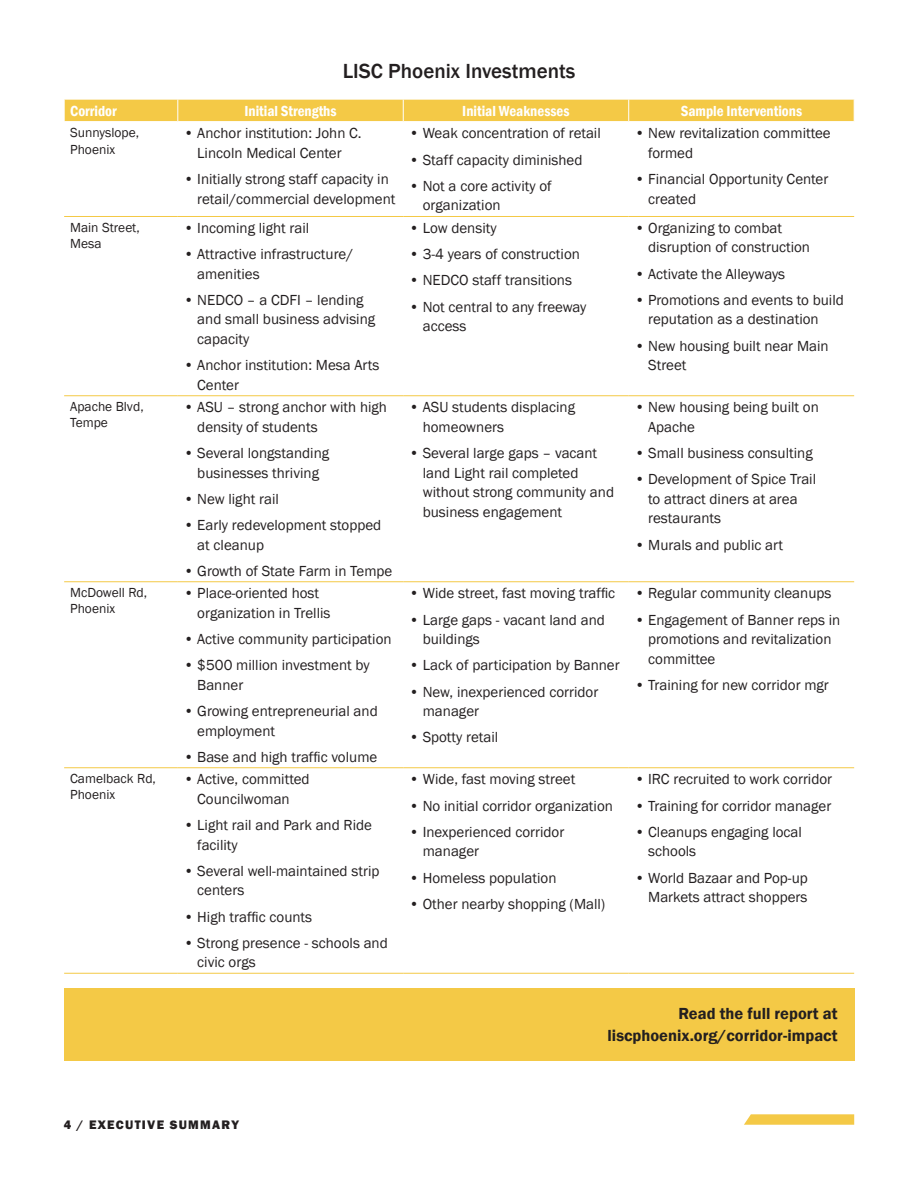
<style>
.page{position:relative;width:918px;height:1188px;background:#fff}
.page>*{position:absolute;margin:0;border:0;box-sizing:border-box;transform-origin:0 0}
.H2__before_table{font:500 21px "Franklin Gothic";color:#231f20}
.Pull_Quote_-_Black{font:600 16.5px "Franklin Gothic";color:#231f20}
.t1{font:15px/19.5px "Franklin Gothic";color:#231f20}
.Table_Head_Center{font:600 condensed 15px "Franklin Gothic";color:#fff}
.Table_Head{font:600 condensed 15px "Franklin Gothic";color:#fff}
.Table_Category{font:13.5px/16.2px "Franklin Gothic";color:#231f20}
.t2{font:800 12.75px "Franklin Gothic";letter-spacing:.1em;color:#231f20}
</style>
<div class="page">
<svg style="left:744px;top:1114px;width:110px;height:11px"></svg>
<div style="left:64px;top:99px;width:791px;height:22px;background:#f4c946"></div>
<hr style="left:64px;top:216px;width:114px;height:1px;background:#f4c946">
<hr style="left:178px;top:216px;width:225px;height:1px;background:#f4c946">
<hr style="left:403px;top:216px;width:226px;height:1px;background:#f4c946">
<hr style="left:629px;top:216px;width:225px;height:1px;background:#f4c946">
<hr style="left:64px;top:395px;width:114px;height:1px;background:#f4c946">
<hr style="left:178px;top:395px;width:225px;height:1px;background:#f4c946">
<hr style="left:403px;top:395px;width:226px;height:1px;background:#f4c946">
<hr style="left:629px;top:395px;width:225px;height:1px;background:#f4c946">
<hr style="left:64px;top:581px;width:114px;height:1px;background:#f4c946">
<hr style="left:178px;top:581px;width:225px;height:1px;background:#f4c946">
<hr style="left:403px;top:581px;width:226px;height:1px;background:#f4c946">
<hr style="left:629px;top:581px;width:225px;height:1px;background:#f4c946">
<hr style="left:64px;top:767px;width:114px;height:1px;background:#f4c946">
<hr style="left:178px;top:767px;width:225px;height:1px;background:#f4c946">
<hr style="left:403px;top:767px;width:226px;height:1px;background:#f4c946">
<hr style="left:629px;top:767px;width:225px;height:1px;background:#f4c946">
<hr style="left:64px;top:973px;width:114px;height:1px;background:#f4c946">
<hr style="left:178px;top:973px;width:225px;height:1px;background:#f4c946">
<hr style="left:403px;top:973px;width:226px;height:1px;background:#f4c946">
<hr style="left:629px;top:973px;width:225px;height:1px;background:#f4c946">
<div style="left:64px;top:988px;width:791px;height:72px;background:#f4c946"></div>
<p class="H2__before_table" style="left:343px;top:58px;width:234px">LISC Phoenix Investments</p>
<p class="Table_Head" style="left:70px;top:101px;width:48px">Corridor</p>
<p class="Table_Head_Center" style="left:244px;top:101px;width:94px">Initial Strengths</p>
<p class="Table_Head_Center" style="left:462px;top:101px;width:109px">Initial Weaknesses</p>
<p class="Table_Head_Center" style="left:681px;top:101px;width:123px">Sample Interventions</p>
<p class="Table_Category" style="left:70px;top:125px;width:70px">Sunnyslope,<br>Phoenix</p>
<p class="t1" style="left:184px;top:124px;width:179px;text-align:center">• Anchor institution: John C.<br>Lincoln Medical Center</p>
<p class="t1" style="left:197px;top:170px;width:200px;text-indent:-14px">• Initially strong staff capacity in retail/commercial development</p>
<p class="t1" style="left:409px;top:124px;width:193px">• Weak concentration of retail</p>
<p class="t1" style="left:409px;top:150px;width:175px">• Staff capacity diminished</p>
<p class="t1" style="left:423px;top:177px;width:130px;text-indent:-14px">• Not a core activity of organization</p>
<p class="t1" style="left:648px;top:124px;width:184px;text-indent:-14px">• New revitalization committee formed</p>
<p class="t1" style="left:648px;top:170px;width:182px;text-indent:-14px">• Financial Opportunity Center created</p>
<p class="Table_Category" style="left:70px;top:220px;width:71px">Main Street,<br>Mesa</p>
<p class="t1" style="left:184px;top:219px;width:127px">• Incoming light rail</p>
<p class="t1" style="left:197px;top:245px;width:157px;text-indent:-14px">• Attractive infrastructure/ amenities</p>
<p class="t1" style="left:197px;top:291px;width:179px;text-indent:-14px">• NEDCO – a CDFI – lending and small business advising capacity</p>
<p class="t1" style="left:197px;top:356px;width:184px;text-indent:-14px">• Anchor institution: Mesa Arts<br>Center</p>
<p class="Table_Category" style="left:70px;top:399px;width:75px">Apache Blvd,<br>Tempe</p>
<p class="t1" style="left:197px;top:398px;width:191px;text-indent:-14px">• ASU – strong anchor with high density of students</p>
<p class="t1" style="left:184px;top:444px;width:147px;text-align:center">• Several longstanding businesses thriving</p>
<p class="t1" style="left:184px;top:489px;width:97px">• New light rail</p>
<p class="t1" style="left:197px;top:516px;width:186px;text-indent:-14px">• Early redevelopment stopped at cleanup</p>
<p class="t1" style="left:184px;top:561px;width:210px">• Growth of State Farm in Tempe</p>
<p class="Table_Category" style="left:70px;top:585px;width:79px">McDowell Rd,<br>Phoenix</p>
<p class="t1" style="left:197px;top:584px;width:135px;text-indent:-14px">• Place-oriented host organization in Trellis</p>
<p class="t1" style="left:184px;top:630px;width:209px">• Active community participation</p>
<p class="t1" style="left:197px;top:656px;width:174px;text-indent:-14px">• $500 million investment by<br>Banner</p>
<p class="t1" style="left:197px;top:702px;width:182px;text-indent:-14px">• Growing entrepreneurial and employment</p>
<p class="t1" style="left:184px;top:747px;width:195px">• Base and high traffic volume</p>
<p class="Table_Category" style="left:70px;top:771px;width:87px">Camelback Rd,<br>Phoenix</p>
<p class="t1" style="left:184px;top:770px;width:127px;text-align:center">• Active, committed<br>Councilwoman</p>
<p class="t1" style="left:197px;top:816px;width:176px;text-indent:-14px">• Light rail and Park and Ride facility</p>
<p class="t1" style="left:197px;top:861px;width:184px;text-indent:-14px">• Several well-maintained strip centers</p>
<p class="t1" style="left:184px;top:907px;width:130px">• High traffic counts</p>
<p class="t1" style="left:197px;top:933px;width:192px;text-indent:-14px">• Strong presence - schools and civic orgs</p>
<p class="t1" style="left:409px;top:219px;width:89px">• Low density</p>
<p class="t1" style="left:409px;top:245px;width:172px">• 3-4 years of construction</p>
<p class="t1" style="left:409px;top:271px;width:164px">• NEDCO staff transitions</p>
<p class="t1" style="left:423px;top:297px;width:165px;text-indent:-14px">• Not central to any freeway access</p>
<p class="t1" style="left:423px;top:398px;width:154px;text-indent:-14px">• ASU students displacing homeowners</p>
<p class="t1" style="left:423px;top:444px;width:193px;text-indent:-14px">• Several large gaps – vacant land Light rail completed without strong community and business engagement</p>
<p class="t1" style="left:409px;top:584px;width:208px">• Wide street, fast moving traffic</p>
<p class="t1" style="left:423px;top:610px;width:184px;text-indent:-14px">• Large gaps - vacant land and buildings</p>
<p class="t1" style="left:409px;top:656px;width:212px">• Lack of participation by Banner</p>
<p class="t1" style="left:423px;top:682px;width:177px;text-indent:-14px">• New, inexperienced corridor manager</p>
<p class="t1" style="left:409px;top:728px;width:91px">• Spotty retail</p>
<p class="t1" style="left:409px;top:770px;width:168px">• Wide, fast moving street</p>
<p class="t1" style="left:409px;top:796px;width:205px">• No initial corridor organization</p>
<p class="t1" style="left:423px;top:822px;width:143px;text-indent:-14px">• Inexperienced corridor manager</p>
<p class="t1" style="left:409px;top:868px;width:149px">• Homeless population</p>
<p class="t1" style="left:409px;top:894px;width:198px">• Other nearby shopping (Mall)</p>
<p class="t1" style="left:648px;top:219px;width:163px;text-indent:-14px">• Organizing to combat disruption of construction</p>
<p class="t1" style="left:635px;top:264px;width:152px">• Activate the Alleyways</p>
<p class="t1" style="left:648px;top:291px;width:197px;text-indent:-14px">• Promotions and events to build reputation as a destination</p>
<p class="t1" style="left:648px;top:336px;width:182px;text-indent:-14px">• New housing built near Main<br>Street</p>
<p class="t1" style="left:648px;top:398px;width:172px;text-indent:-14px">• New housing being built on<br>Apache</p>
<p class="t1" style="left:635px;top:444px;width:180px">• Small business consulting</p>
<p class="t1" style="left:648px;top:470px;width:169px;text-indent:-14px">• Development of Spice Trail to attract diners at area restaurants</p>
<p class="t1" style="left:635px;top:535px;width:150px">• Murals and public art</p>
<p class="t1" style="left:635px;top:584px;width:198px">• Regular community cleanups</p>
<p class="t1" style="left:648px;top:610px;width:194px;text-indent:-14px">• Engagement of Banner reps in promotions and revitalization committee</p>
<p class="t1" style="left:635px;top:675px;width:196px">• Training for new corridor mgr</p>
<p class="t1" style="left:635px;top:770px;width:199px">• IRC recruited to work corridor</p>
<p class="t1" style="left:635px;top:796px;width:198px">• Training for corridor manager</p>
<p class="t1" style="left:648px;top:822px;width:155px;text-indent:-14px">• Cleanups engaging local schools</p>
<p class="t1" style="left:635px;top:868px;width:175px;text-align:right">• World Bazaar and Pop-up<br>Markets attract shoppers</p>
<p class="Pull_Quote_-_Black" style="left:678px;top:1003px;width:161px">Read the full report at</p>
<p class="Pull_Quote_-_Black" style="left:608px;top:1025px;width:231px">liscphoenix.org/corridor-impact</p>
<p class="t2" style="left:64px;top:1116px;width:136px">4 / EXECUTIVE SUMMA</p>
<p class="t2" style="left:222px;top:1116px;width:19px">RY</p>
</div>
